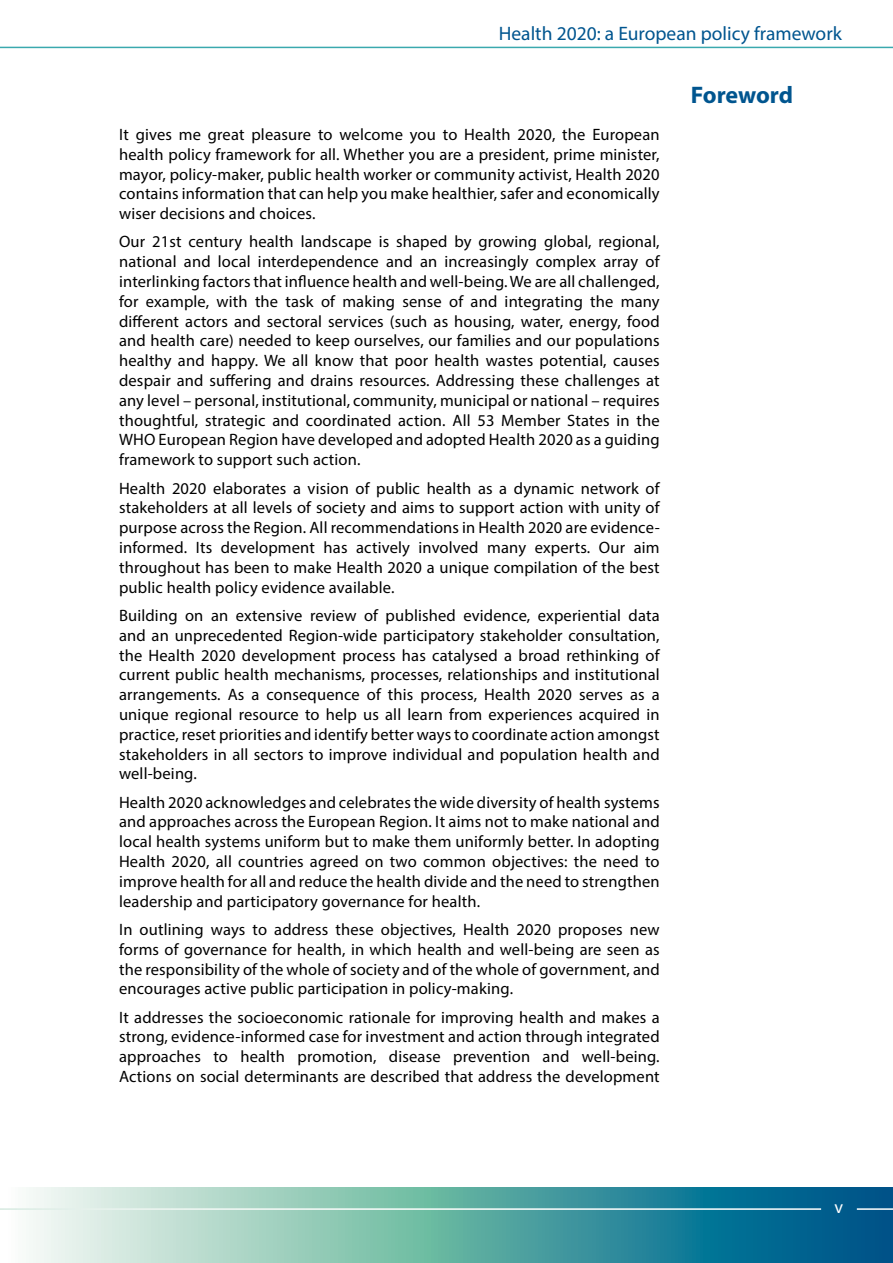
<style>
.page{position:relative;width:893px;height:1263px;background:#fff}
.page>*{position:absolute;margin:0;border:0;box-sizing:border-box;transform-origin:0 0}
.t1{font:700 24px "Myriad Pro";letter-spacing:-.01em;color:#00558f}
.t2{font:19.5px "Myriad Pro";color:#00558f}
.t3{font:18px "Myriad Pro";color:#fff}
.t4{font:16.5px/19.8px "Myriad Pro";letter-spacing:.01em;color:#000;text-align:justify}
</style>
<div class="page">
<hr style="left:0;top:47px;width:893px;height:1px;background:#3aa9ae">
<svg style="left:29px;top:1188px;width:864px;height:75px;background:#65aaae"></svg>
<hr style="left:0;top:1208px;width:821px;height:2px;background:#fff">
<hr style="left:857px;top:1208px;width:36px;height:2px;background:#fff">
<p class="t2" style="left:499px;top:22px;width:345px">Health 2020: a European policy framework</p>
<p class="t4" style="left:119px;top:124px;width:542px">It gives me great pleasure to welcome you to Health 2020, the European health policy framework for all. Whether you are a president, prime minister, mayor, policy-maker, public health worker or community activist, Health 2020 contains information that can help you make healthier, safer and economically wiser decisions and choices.</p>
<p class="t4" style="left:119px;top:232px;width:542px">Our 21st century health landscape is shaped by growing global, regional, national and local interdependence and an increasingly complex array of interlinking factors that influence health and well-being. We are all challenged, for example, with the task of making sense of and integrating the many different actors and sectoral services (such as housing, water, energy, food and health care) needed to keep ourselves, our families and our populations healthy and happy. We all know that poor health wastes potential, causes despair and suffering and drains resources. Addressing these challenges at any level – personal, institutional, community, municipal or national – requires thoughtful, strategic and coordinated action. All 53 Member States in the WHO European Region have developed and adopted Health 2020 as a guiding framework to support such action.</p>
<p class="t4" style="left:119px;top:478px;width:542px">Health 2020 elaborates a vision of public health as a dynamic network of stakeholders at all levels of society and aims to support action with unity of purpose across the Region. All recommendations in Health 2020 are evidence&shy;informed. Its development has actively involved many experts. Our aim throughout has been to make Health 2020 a unique compilation of the best public health policy evidence available.</p>
<p class="t4" style="left:119px;top:605px;width:542px">Building on an extensive review of published evidence, experiential data and an unprecedented Region-wide participatory stakeholder consultation, the Health 2020 development process has catalysed a broad rethinking of current public health mechanisms, processes, relationships and institutional arrangements. As a consequence of this process, Health 2020 serves as a unique regional resource to help us all learn from experiences acquired in practice, reset priorities and identify better ways to coordinate action amongst stakeholders in all sectors to improve individual and population health and well-being.</p>
<p class="t4" style="left:119px;top:792px;width:542px">Health 2020 acknowledges and celebrates the wide diversity of health systems and approaches across the European Region. It aims not to make national and local health systems uniform but to make them uniformly better. In adopting Health 2020, all countries agreed on two common objectives: the need to improve health for all and reduce the health divide and the need to strengthen leadership and participatory governance for health.</p>
<p class="t4" style="left:119px;top:919px;width:542px">In outlining ways to address these objectives, Health 2020 proposes new forms of governance for health, in which health and well-being are seen as the responsibility of the whole of society and of the whole of government, and encourages active public participation in policy-making.</p>
<p class="t4" style="left:119px;top:1007px;width:542px">It addresses the socioeconomic rationale for improving health and makes a strong, evidence-informed case for investment and action through integrated approaches to health promotion, disease prevention and well-being.<br>Actions on social determinants are described that address the development</p>
<h1 class="t1" style="left:691px;top:79px;width:104px">Foreword</h1>
<p class="t3" style="left:835px;top:1195px;width:10px">v</p>
</div>
